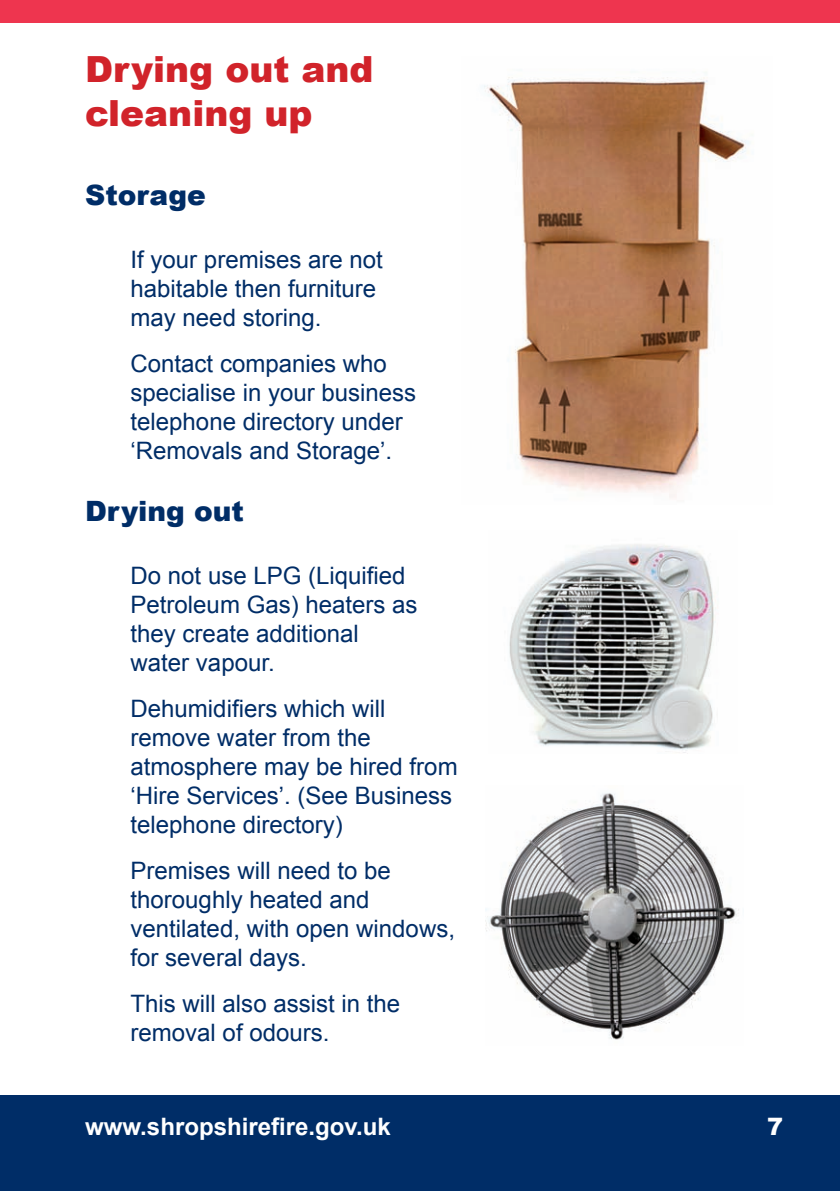
<style>
.page{position:relative;width:840px;height:1191px;background:#fff}
.page>*{position:absolute;margin:0;border:0;box-sizing:border-box;transform-origin:0 0}
.Section_header_-_lar{font:900 36px/43.2px "Arial";color:#d1232a}
.Section_header{font:900 28px "Arial";color:#002d67}
.Text{font:24px/29px "Arial";color:#002d67}
.t1{font:700 24px "Arial";color:#fff}
.t2{font:900 24px "Arial";color:#fff}
</style>
<div class="page">
<div style="left:0;top:1095px;width:839px;height:96px;background:#002d67"></div>
<div style="left:0;top:0;width:839px;height:23px;background:#ee354f"></div>
<img style="left:484px;top:77px;width:265px;height:421px">
<img style="left:509px;top:544px;width:207px;height:209px">
<img style="left:485px;top:793px;width:254px;height:247px">
<p class="Section_header_-_lar" style="left:85px;top:47px;width:290px">Drying out and cleaning up</p>
<p class="Section_header" style="left:85px;top:174px;width:122px">Storage</p>
<p class="Text" style="left:130px;top:245px;width:254px">If your premises are not habitable then furniture may need storing.</p>
<p class="Text" style="left:130px;top:349px;width:287px">Contact companies who specialise in your business telephone directory under ‘Removals and Storage’.</p>
<p class="Section_header" style="left:85px;top:490px;width:160px">Drying out</p>
<p class="Text" style="left:130px;top:561px;width:288px">Do not use LPG (Liquified<br>Petroleum Gas) heaters as they create additional water vapour.</p>
<p class="Text" style="left:130px;top:694px;width:328px">Dehumidifiers which will remove water from the atmosphere may be hired from ‘Hire Services’. (See Business telephone directory)</p>
<p class="Text" style="left:130px;top:856px;width:326px">Premises will need to be thoroughly heated and ventilated, with open windows, for several days.</p>
<p class="Text" style="left:130px;top:989px;width:271px">This will also assist in the removal of odours.</p>
<p class="t1" style="left:85px;top:1110px;width:307px">www.shropshirefire.gov.uk</p>
<p class="t2" style="left:766px;top:1108px;width:18px">7</p>
</div>
